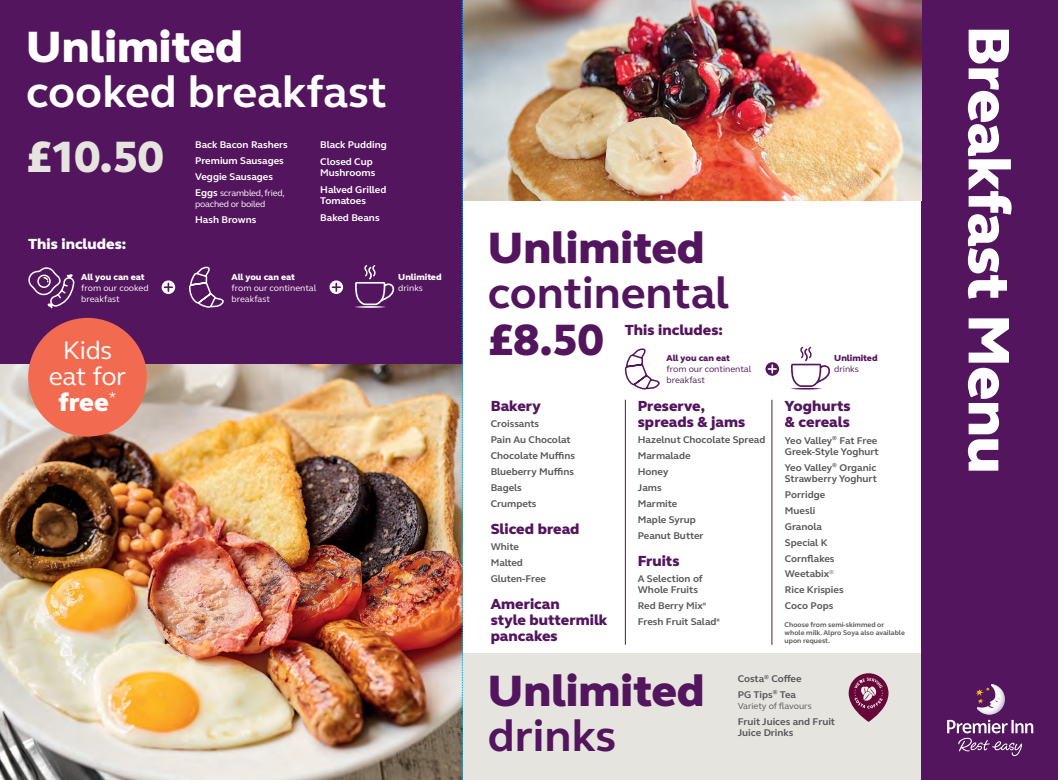
<style>
.page{position:relative;width:1058px;height:780px;background:#fff}
.page>*{position:absolute;margin:0;border:0;box-sizing:border-box;transform-origin:0 0}
.t1{font:800 60px "Premier Inn Sans";letter-spacing:-.005em;color:#fff}
.t2{font:800 45px "Premier Inn Sans";color:#53155d}
.t3{font:700 45px "Premier Inn Sans";color:#53155d}
.t4{font:700 45px "Premier Inn Sans";color:#fff}
.t5{font:800 45px "Premier Inn Sans";color:#fff}
.t6{font:800 45px "Premier Inn Sans";color:#e6e4df}
.t7{font:26px/26px "Premier Inn Sans";letter-spacing:-.01em;color:#fff;text-align:center}
.t8{font:800 15px/16px "Premier Inn Sans";color:#53155d}
.t9{font:800 15px "Premier Inn Sans";color:#fff}
.t10{font:700 10px/16px "Premier Inn Sans";color:#57585a}
.t11{font:700 10px/16.9px "Premier Inn Sans";color:#fff}
.t12{font:9px/11px "Premier Inn Sans";letter-spacing:-.01em;color:#fff}
.t13{font:800 9px "Premier Inn Sans";color:#fff}
.t14{font:9px/11px "Premier Inn Sans";color:#53155d}
.t15{font:800 9px "Premier Inn Sans";color:#53155d}
.t16{font:9px "Premier Inn Sans";color:#57585a}
.t17{font:700 7px/8px "Premier Inn Sans";color:#57585a}
.s1{font-weight:800}
.s2{font-weight:700;font-size:10px}
</style>
<div class="page">
<div style="left:462px;top:653px;width:461px;height:127px;background:#e6e4df"></div>
<div style="left:921px;top:0;width:136px;height:780px;background:#53155d"></div>
<img style="left:0;top:363px;width:462px;height:417px">
<img style="left:463px;top:0;width:458px;height:201px">
<div style="left:0;top:0;width:462px;height:363px;background:#53155d"></div>
<svg style="left:189px;top:266px;width:35px;height:42px"></svg>
<svg style="left:28px;top:267px;width:46px;height:64px"></svg>
<svg style="left:329px;top:280px;width:14px;height:14px"></svg>
<svg style="left:332px;top:283px;width:8px;height:8px"></svg>
<svg style="left:162px;top:280px;width:13px;height:14px"></svg>
<svg style="left:164px;top:283px;width:8px;height:8px"></svg>
<div style="left:28px;top:318px;width:119px;height:118px;background:#f26b50;border-radius:50%"></div>
<svg style="left:355px;top:265px;width:39px;height:43px"></svg>
<svg style="left:947px;top:684px;width:86px;height:72px"></svg>
<svg style="left:624px;top:348px;width:36px;height:42px"></svg>
<svg style="left:765px;top:362px;width:14px;height:14px"></svg>
<svg style="left:768px;top:365px;width:8px;height:8px"></svg>
<hr style="left:625px;top:400px;width:1px;height:244px;background:#53155d">
<hr style="left:771px;top:400px;width:1px;height:244px;background:#53155d">
<svg style="left:791px;top:346px;width:39px;height:43px"></svg>
<svg style="left:462px;top:0;width:1px;height:780px"></svg>
<svg style="left:848px;top:673px;width:40px;height:48px"></svg>
<svg style="left:854px;top:677px;width:28px;height:31px"></svg>
<h2 class="t5" style="left:26px;top:17px;width:218px">Unlimited</h2>
<h2 class="t4" style="left:26px;top:62px;width:362px">cooked breakfast</h2>
<h2 class="t6" style="left:26px;top:126px;width:139px">£10.50</h2>
<h3 class="t9" style="left:28px;top:234px;width:100px">This includes:</h3>
<p class="t13" style="left:81px;top:270px;width:65px">All you can eat</p>
<p class="t12" style="left:81px;top:282px;width:69px">from our cooked breakfast</p>
<h3 class="t7" style="left:49px;top:336px;width:79px">Kids eat for <span class="s1">free</span><sup>*</sup></h3>
<p class="t11" style="left:195px;top:137px;width:94px;line-height:16px">Back Bacon Rashers<br>Premium Sausages<br>Veggie Sausages</p>
<p class="t12" style="left:195px;top:187px;width:91px"><span class="s2">Eggs</span> scrambled, fried, poached or boiled</p>
<p class="t11" style="left:195px;top:211px;width:63px">Hash Browns</p>
<p class="t11" style="left:320px;top:136px;width:68px">Black Pudding<br>Closed Cup</p>
<p class="t11" style="left:320px;top:164px;width:68px">Mushrooms<br>Halved Grilled</p>
<p class="t11" style="left:320px;top:192px;width:61px">Tomatoes<br>Baked Beans</p>
<p class="t13" style="left:231px;top:270px;width:65px">All you can eat</p>
<p class="t12" style="left:231px;top:282px;width:86px">from our continental breakfast</p>
<p class="t13" style="left:398px;top:270px;width:45px">Unlimited</p>
<p class="t12" style="left:398px;top:282px;width:26px">drinks</p>
<h2 class="t2" style="left:488px;top:218px;width:218px">Unlimited</h2>
<h2 class="t3" style="left:488px;top:263px;width:242px">continental</h2>
<h2 class="t2" style="left:488px;top:309px;width:117px">£8.50</h2>
<h3 class="t8" style="left:490px;top:398px;width:52px">Bakery</h3>
<p class="t10" style="left:490px;top:415px;width:86px">Croissants<br>Pain Au Chocolat<br>Chocolate Muffins<br>Blueberry Muffins<br>Bagels<br>Crumpets</p>
<h3 class="t8" style="left:490px;top:521px;width:90px">Sliced bread</h3>
<p class="t10" style="left:490px;top:538px;width:57px">White<br>Malted<br>Gluten-Free</p>
<h3 class="t8" style="left:490px;top:596px;width:118px">American<br>style buttermilk pancakes</h3>
<h3 class="t8" style="left:624px;top:321px;width:100px">This includes:</h3>
<p class="t15" style="left:666px;top:352px;width:65px">All you can eat</p>
<p class="t14" style="left:666px;top:363px;width:86px">from our continental breakfast</p>
<h3 class="t8" style="left:637px;top:398px;width:109px">Preserve, spreads &amp; jams</h3>
<p class="t10" style="left:637px;top:431px;width:129px">Hazelnut Chocolate Spread<br>Marmalade<br>Honey<br>Jams<br>Marmite<br>Maple Syrup<br>Peanut Butter</p>
<h3 class="t8" style="left:637px;top:553px;width:43px">Fruits</h3>
<p class="t10" style="left:637px;top:573px;width:66px;line-height:11px">A Selection of<br>Whole Fruits</p>
<p class="t10" style="left:637px;top:597px;width:83px">Red Berry Mix<sup>¤<br></sup>Fresh Fruit Salad<sup>¤</sup></p>
<p class="t15" style="left:834px;top:352px;width:45px">Unlimited</p>
<p class="t14" style="left:834px;top:363px;width:26px">drinks</p>
<h3 class="t8" style="left:784px;top:398px;width:67px">Yoghurts &amp; cereals</h3>
<p class="t10" style="left:784px;top:434px;width:95px;line-height:11px">Yeo Valley<sup>®</sup> Fat Free<br>Greek-Style Yoghurt</p>
<p class="t10" style="left:784px;top:461px;width:93px;line-height:11px">Yeo Valley<sup>®</sup> Organic<br>Strawberry Yoghurt</p>
<p class="t10" style="left:784px;top:486px;width:60px">Porridge<br>Muesli<br>Granola<br>Special K<br>Cornflakes<br>Weetabix<sup>®<br></sup>Rice Krispies<br>Coco Pops</p>
<p class="t17" style="left:784px;top:620px;width:122px">Choose from semi-skimmed or whole milk. Alpro Soya also available upon request.</p>
<h2 class="t2" style="left:488px;top:660px;width:218px">Unlimited</h2>
<h2 class="t3" style="left:488px;top:705px;width:130px">drinks</h2>
<p class="t10" style="left:737px;top:670px;width:65px">Costa<sup>®</sup> Coffee<br>PG Tips<sup>®</sup> Tea</p>
<p class="t16" style="left:737px;top:699px;width:75px">Variety of flavours</p>
<p class="t10" style="left:737px;top:715px;width:99px;line-height:11px">Fruit Juices and Fruit<br>Juice Drinks</p>
<h1 class="t1" style="left:1028px;top:26px;width:449px;rotate:90deg">Breakfast Menu</h1>
</div>
